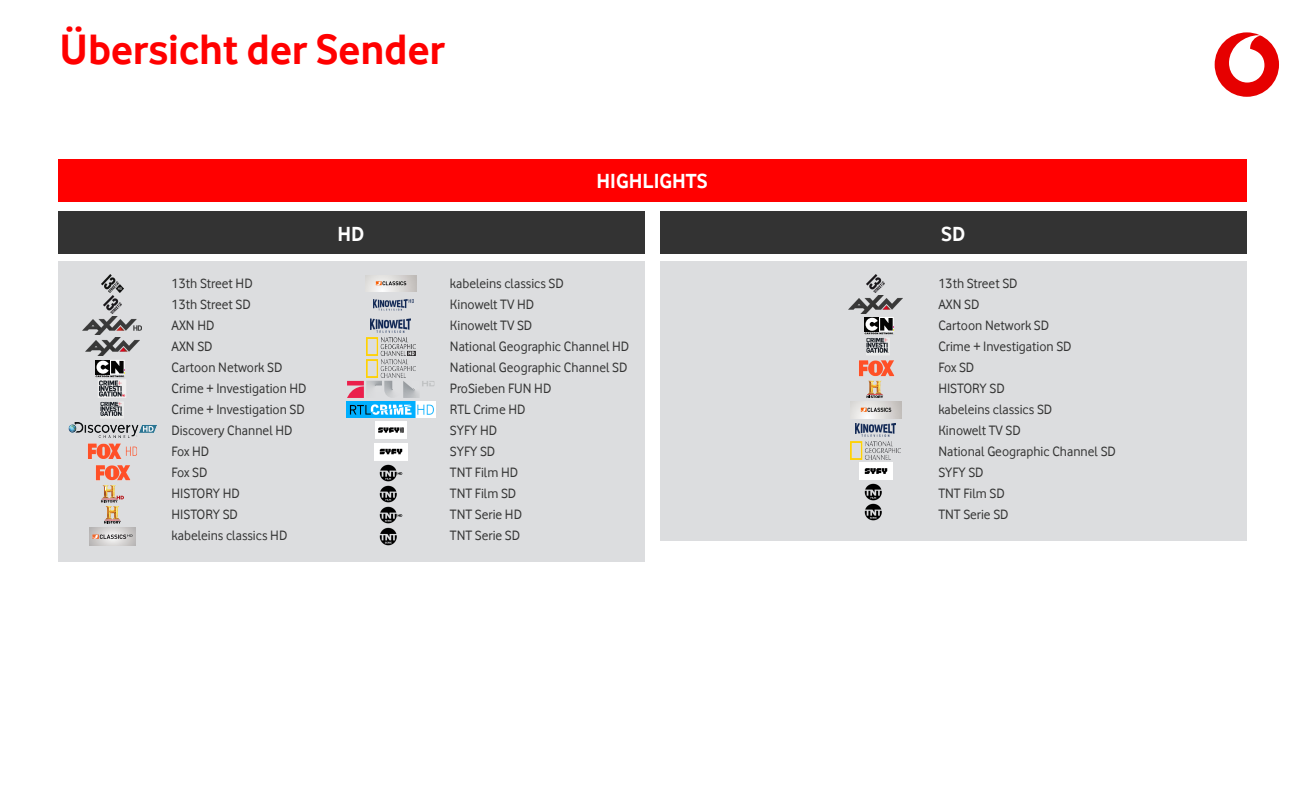
<style>
.page{position:relative;width:1313px;height:788px;background:#fff}
.page>*{position:absolute;margin:0;border:0;box-sizing:border-box;transform-origin:0 0}
.t1{font:700 43.75px "Vodafone Rg";color:#f00}
.t2{font:700 21px "Vodafone Rg";color:#fff}
.t3{font:14px/21px "Vodafone Rg";color:#333}
</style>
<div class="page">
<div style="left:58px;top:212px;width:586px;height:42px;background:#333"></div>
<div style="left:58px;top:261px;width:586px;height:300px;background:#dcdddf"></div>
<div style="left:660px;top:212px;width:586px;height:42px;background:#333"></div>
<div style="left:660px;top:261px;width:586px;height:279px;background:#dcdddf"></div>
<div style="left:58px;top:159px;width:1188px;height:42px;background:#f00"></div>
<div style="left:1214px;top:32px;width:65px;height:65px;background:#e60000;border-radius:50%"></div>
<svg style="left:1229px;top:35px;width:35px;height:48px"></svg>
<img style="left:849px;top:296px;width:53px;height:17px">
<img style="left:867px;top:275px;width:17px;height:17px">
<img style="left:866px;top:338px;width:24px;height:17px">
<svg style="left:866px;top:380px;width:17px;height:18px"></svg>
<img style="left:859px;top:360px;width:36px;height:17px">
<img style="left:855px;top:423px;width:41px;height:14px">
<img style="left:104px;top:296px;width:17px;height:17px">
<img style="left:101px;top:275px;width:23px;height:17px">
<img style="left:86px;top:338px;width:53px;height:17px">
<img style="left:83px;top:317px;width:59px;height:17px">
<div style="left:95px;top:360px;width:15px;height:14px;background:#050504"></div>
<svg style="left:96px;top:360px;width:29px;height:18px"></svg>
<img style="left:98px;top:380px;width:28px;height:17px">
<img style="left:68px;top:422px;width:89px;height:15px">
<img style="left:100px;top:402px;width:24px;height:16px">
<img style="left:95px;top:465px;width:36px;height:16px">
<img style="left:87px;top:443px;width:51px;height:16px">
<svg style="left:101px;top:485px;width:23px;height:38px"></svg>
<svg style="left:90px;top:528px;width:45px;height:17px"></svg>
<svg style="left:92px;top:534px;width:40px;height:5px"></svg>
<img style="left:373px;top:299px;width:41px;height:12px">
<img style="left:365px;top:275px;width:51px;height:17px">
<img style="left:366px;top:338px;width:49px;height:17px">
<img style="left:370px;top:318px;width:41px;height:15px">
<svg style="left:347px;top:381px;width:88px;height:17px"></svg>
<img style="left:366px;top:360px;width:49px;height:17px">
<img style="left:375px;top:421px;width:31px;height:17px">
<img style="left:346px;top:402px;width:89px;height:15px">
<img style="left:379px;top:464px;width:23px;height:17px">
<img style="left:374px;top:443px;width:33px;height:17px">
<img style="left:379px;top:506px;width:23px;height:17px">
<img style="left:379px;top:485px;width:17px;height:17px">
<img style="left:379px;top:528px;width:17px;height:17px">
<img style="left:864px;top:483px;width:17px;height:17px">
<img style="left:864px;top:503px;width:17px;height:18px">
<img style="left:850px;top:401px;width:51px;height:17px">
<img style="left:851px;top:441px;width:49px;height:18px">
<img style="left:859px;top:462px;width:33px;height:18px">
<svg style="left:864px;top:317px;width:30px;height:18px"></svg>
<h1 class="t1" style="left:60px;top:24px;width:387px">Übersicht der Sender</h1>
<h2 class="t2" style="left:337px;top:222px;width:28px">HD</h2>
<h2 class="t2" style="left:596px;top:169px;width:113px">HIGHLIGHTS</h2>
<h2 class="t2" style="left:941px;top:222px;width:26px">SD</h2>
<p class="t3" style="left:172px;top:272px;width:136px">13th Street HD<br>13th Street SD<br>AXN HD<br>AXN SD<br>Cartoon Network SD<br>Crime + Investigation HD<br>Crime + Investigation SD<br>Discovery Channel HD<br>Fox HD<br>Fox SD<br>HISTORY HD<br>HISTORY SD<br>kabeleins classics HD</p>
<p class="t3" style="left:450px;top:272px;width:181px">kabeleins classics SD<br>Kinowelt TV HD<br>Kinowelt TV SD<br>National Geographic Channel HD<br>National Geographic Channel SD<br>ProSieben FUN HD<br>RTL Crime HD<br>SYFY HD<br>SYFY SD<br>TNT Film HD<br>TNT Film SD<br>TNT Serie HD<br>TNT Serie SD</p>
<p class="t3" style="left:938px;top:272px;width:179px">13th Street SD<br>AXN SD<br>Cartoon Network SD<br>Crime + Investigation SD<br>Fox SD<br>HISTORY SD<br>kabeleins classics SD<br>Kinowelt TV SD<br>National Geographic Channel SD<br>SYFY SD<br>TNT Film SD<br>TNT Serie SD</p>
</div>
